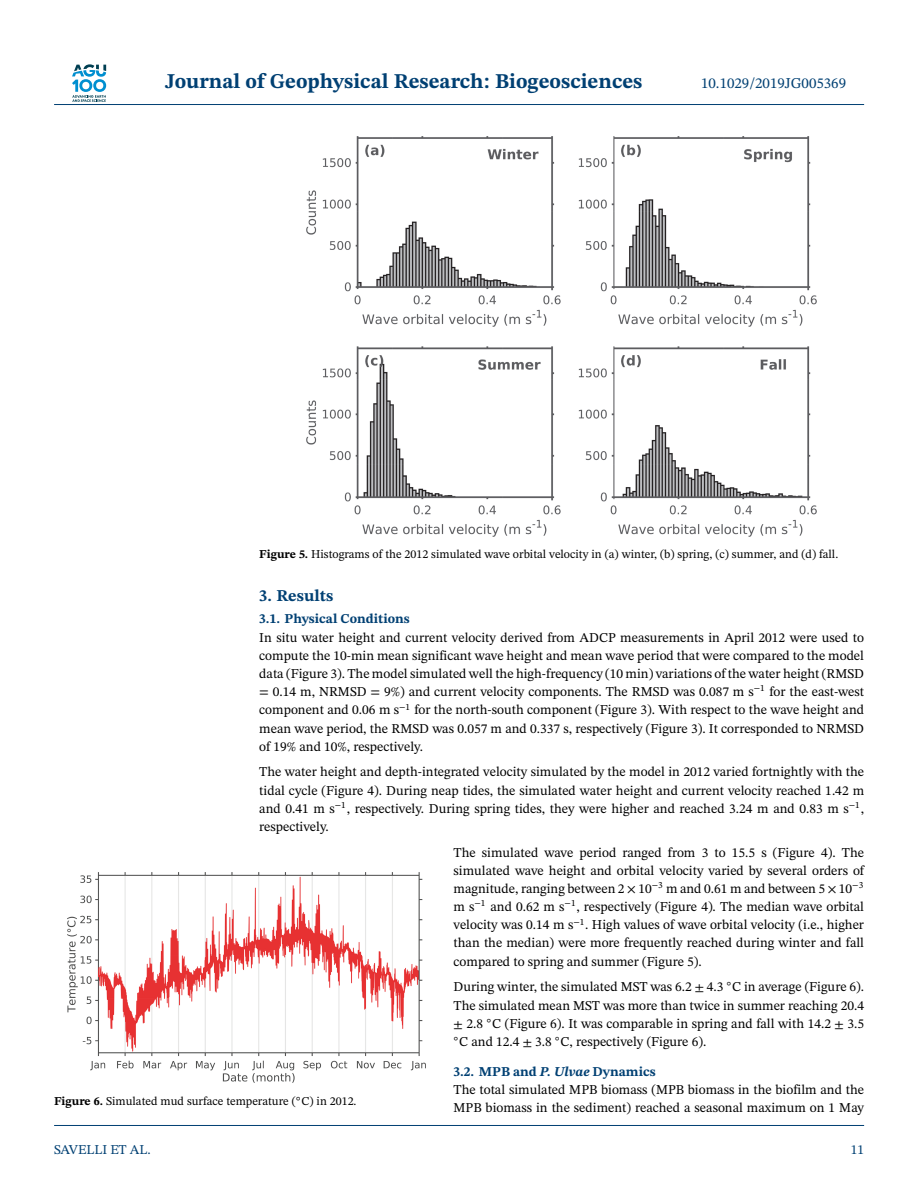
<style>
.page{position:relative;width:918px;height:1188px;background:#fff}
.page>*{position:absolute;margin:0;border:0;box-sizing:border-box;transform-origin:0 0}
.t1{font:700 21px "STIX Two Text";color:#004073}
.t2{font:700 16.5px "STIX Two Text";color:#004073}
.t3{font:15px "STIX Two Text";color:#004073}
.t4{font:13.5px/18.1px "STIX Two Text";color:#000;text-align:justify}
.t5{font:700 13.5px "STIX Two Text";color:#004073}
.t6{font:13.5px "STIX Two Text";color:#004073}
.t7{font:12px "STIX Two Text";color:#000}
.s1{font-weight:700}
.s2{font-family:"STIX Math"}
.s3{font-weight:700;color:#004073}
.s4{font-weight:700;font-style:italic;color:#004073}
</style>
<div class="page">
<svg style="left:72px;top:64px;width:34px;height:38px"></svg>
<hr style="left:54px;top:104px;width:810px;height:1px;background:#004073">
<img style="left:306px;top:136px;width:511px;height:401px">
<img style="left:67px;top:872px;width:359px;height:211px">
<hr style="left:54px;top:1125px;width:810px;height:1px;background:#004073">
<h1 class="t1" style="left:165px;top:73px;width:479px">Journal of Geophysical Research: Biogeosciences</h1>
<p class="t3" style="left:701px;top:77px;width:147px">10.1029/2019JG005369</p>
<p class="t7" style="left:259px;top:550px;width:580px"><span class="s1">Figure 5.</span> Histograms of the 2012 simulated wave orbital velocity in (a) winter, (b) spring, (c) summer, and (d) fall.</p>
<p class="t2" style="left:259px;top:589px;width:76px">3. Results</p>
<p class="t5" style="left:259px;top:614px;width:152px">3.1. Physical Conditions</p>
<p class="t4" style="left:259px;top:629px;width:606px">In situ water height and current velocity derived from ADCP measurements in April 2012 were used to compute the 10-min mean significant wave height and mean wave period that were compared to the model data (Figure 3). The model simulated well the high-frequency (10 min) variations of the water height (RMSD = 0.14 m, NRMSD = 9%) and current velocity components. The RMSD was 0.087 m s<sup>−</sup><sup>1</sup> for the east-west component and 0.06 m s<sup>−</sup><sup>1</sup> for the north-south component (Figure 3). With respect to the wave height and mean wave period, the RMSD was 0.057 m and 0.337 s, respectively (Figure 3). It corresponded to NRMSD of 19% and 10%, respectively.</p>
<p class="t4" style="left:259px;top:764px;width:606px">The water height and depth-integrated velocity simulated by the model in 2012 varied fortnightly with the tidal cycle (Figure 4). During neap tides, the simulated water height and current velocity reached 1.42 m and 0.41 m s<sup>−</sup><sup>1</sup>, respectively. During spring tides, they were higher and reached 3.24 m and 0.83 m s<sup>−</sup><sup>1</sup>, respectively.</p>
<p class="t7" style="left:54px;top:1096px;width:304px"><span class="s1">Figure 6.</span> Simulated mud surface temperature (<sup>◦</sup>C) in 2012.</p>
<p class="t4" style="left:454px;top:844px;width:412px">The simulated wave period ranged from 3 to 15.5 s (Figure 4). The simulated wave height and orbital velocity varied by several orders of magnitude, ranging between 2 <span class="s2">×</span> 10<sup>−</sup><sup>3</sup> m and 0.61 m and between 5 <span class="s2">×</span> 10<sup>−</sup><sup>3 </sup>m s<sup>−</sup><sup>1</sup> and 0.62 m s<sup>−</sup><sup>1</sup>, respectively (Figure 4). The median wave orbital velocity was 0.14 m s<sup>−</sup><sup>1</sup>. High values of wave orbital velocity (i.e., higher than the median) were more frequently reached during winter and fall compared to spring and summer (Figure 5).</p>
<p class="t4" style="left:454px;top:979px;width:412px">During winter, the simulated MST was 6.2 <span class="s2">±</span> 4.3 <sup>◦</sup>C in average (Figure 6).<br>The simulated mean MST was more than twice in summer reaching 20.4 <span class="s2">±</span> 2.8 <sup>◦</sup>C (Figure 6). It was comparable in spring and fall with 14.2 <span class="s2">±</span> 3.5 <sup>◦</sup>C and 12.4 <span class="s2">±</span> 3.8 <sup>◦</sup>C, respectively (Figure 6).</p>
<p class="t4" style="left:454px;top:1064px;width:412px;text-align:left"><span class="s3">3.2. MPB and</span> <span class="s4">P. Ulvae</span> <span class="s3">Dynamics<br></span>The total simulated MPB biomass (MPB biomass in the biofilm and the<br>MPB biomass in the sediment) reached a seasonal maximum on 1 May</p>
<p class="t6" style="left:54px;top:1144px;width:98px">SAVELLI ET AL.</p>
<p class="t6" style="left:851px;top:1144px;width:15px">11</p>
</div>
